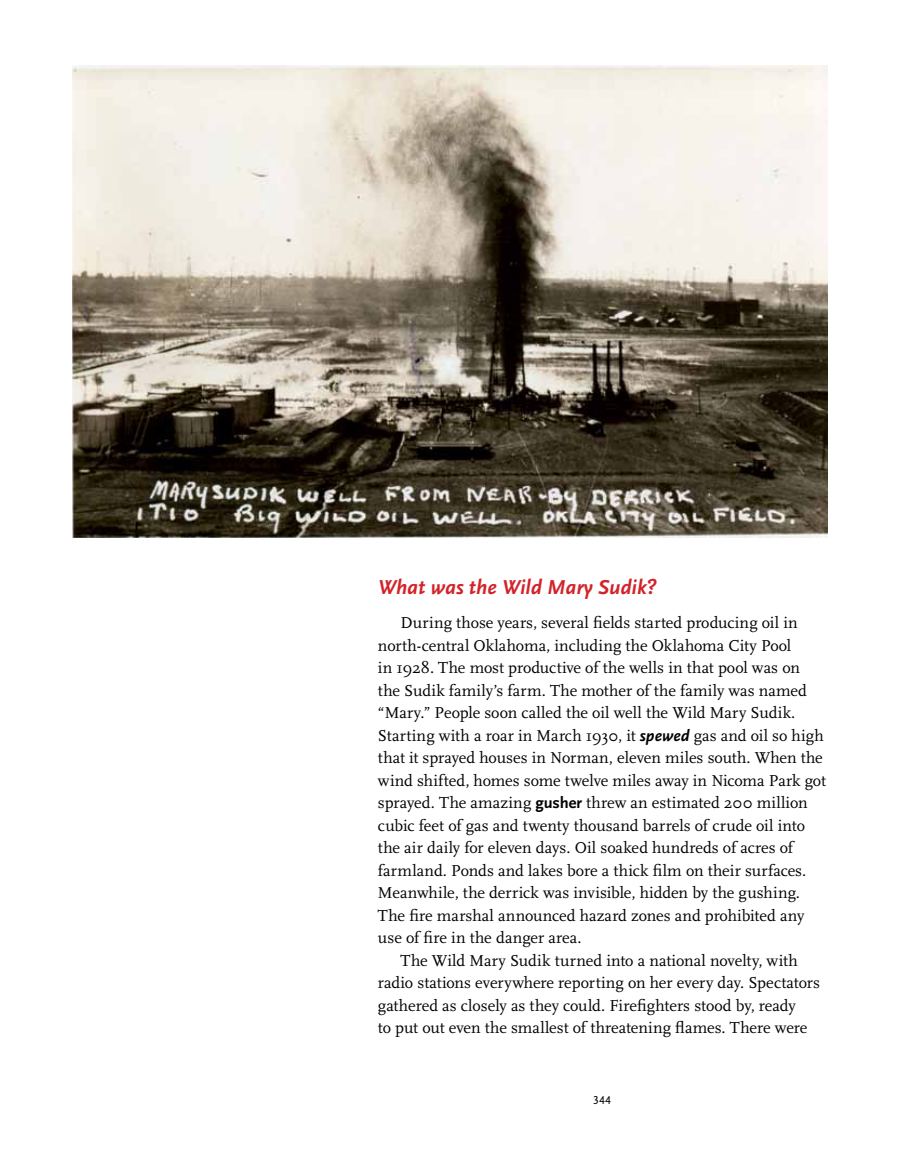
<style>
.page{position:relative;width:918px;height:1175px;background:#fff}
.page>*{position:absolute;margin:0;border:0;box-sizing:border-box;transform-origin:0 0}
.t1{font:italic 700 21px "Scala Sans OT";color:#d2232a}
.t2{font:16.5px "Scala OT";color:#000}
.t3{font:12px "Scala Sans OT";color:#000}
.s1{font-family:"Scala Sans OT";font-weight:700;font-style:italic}
.s2{font-family:"Scala Sans OT";font-weight:700}
</style>
<div class="page">
<img style="left:72px;top:65px;width:756px;height:472px">
<p class="t1" style="left:378px;top:575px;width:280px">What was the Wild Mary Sudik?</p>
<p class="t2" style="left:400px;top:614px;width:399px">During those years, several fields started producing oil in</p>
<p class="t2" style="left:378px;top:636px;width:415px">north-central Oklahoma, including the Oklahoma City Pool</p>
<p class="t2" style="left:378px;top:659px;width:424px">in 1928. The most productive of the wells in that pool was on</p>
<p class="t2" style="left:378px;top:681px;width:431px">the Sudik family’s farm. The mother of the family was named</p>
<p class="t2" style="left:378px;top:704px;width:419px">“Mary.” People soon called the oil well the Wild Mary Sudik.</p>
<p class="t2" style="left:378px;top:726px;width:447px">Starting with a roar in March 1930, it <span class="s1">spewed</span> gas and oil so high</p>
<p class="t2" style="left:378px;top:749px;width:446px">that it sprayed houses in Norman, eleven miles south. When the</p>
<p class="t2" style="left:378px;top:771px;width:450px">wind shifted, homes some twelve miles away in Nicoma Park got</p>
<p class="t2" style="left:378px;top:794px;width:431px">sprayed. The amazing <span class="s2">gusher</span> threw an estimated 200 million</p>
<p class="t2" style="left:378px;top:816px;width:429px">cubic feet of gas and twenty thousand barrels of crude oil into</p>
<p class="t2" style="left:378px;top:839px;width:417px">the air daily for eleven days. Oil soaked hundreds of acres of</p>
<p class="t2" style="left:378px;top:861px;width:430px">farmland. Ponds and lakes bore a thick film on their surfaces.</p>
<p class="t2" style="left:378px;top:884px;width:424px">Meanwhile, the derrick was invisible, hidden by the gushing.</p>
<p class="t2" style="left:378px;top:906px;width:428px">The fire marshal announced hazard zones and prohibited any</p>
<p class="t2" style="left:378px;top:929px;width:205px">use of fire in the danger area.</p>
<p class="t2" style="left:400px;top:951px;width:399px">The Wild Mary Sudik turned into a national novelty, with</p>
<p class="t2" style="left:378px;top:974px;width:443px">radio stations everywhere reporting on her every day. Spectators</p>
<p class="t2" style="left:378px;top:996px;width:419px">gathered as closely as they could. Firefighters stood by, ready</p>
<p class="t2" style="left:378px;top:1019px;width:431px">to put out even the smallest of threatening flames. There were</p>
<p class="t3" style="left:593px;top:1094px;width:19px">344</p>
</div>
